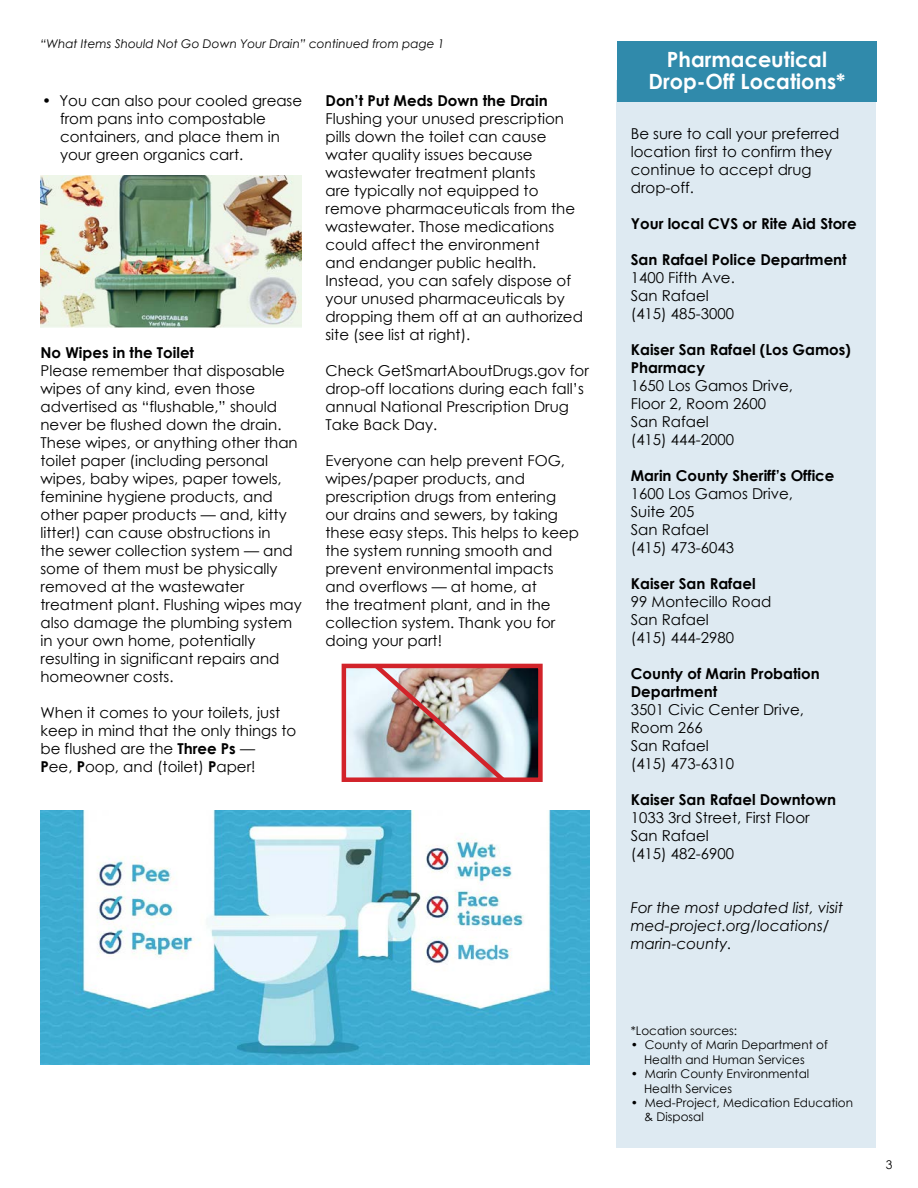
<style>
.page{position:relative;width:918px;height:1188px;background:#fff}
.page>*{position:absolute;margin:0;border:0;box-sizing:border-box;transform-origin:0 0}
.t1{font:700 21px/22.5px "Century Gothic";color:#fff;text-align:center}
.t2{font:15px/18px "Century Gothic";color:#000}
.t3{font:700 15px/18px "Century Gothic";color:#000}
.t4{font:italic 15px/18px "Century Gothic";color:#000}
.t5{font:12px/14.4px "Century Gothic";color:#000}
.t6{font:italic 12px "Century Gothic";color:#000}
.s1{font-weight:700}
</style>
<div class="page">
<div style="left:616px;top:80px;width:260px;height:1068px;background:#deeaf2"></div>
<div style="left:617px;top:41px;width:260px;height:61px;background:#308aab"></div>
<img style="left:40px;top:810px;width:549px;height:255px">
<img style="left:40px;top:175px;width:262px;height:152px">
<img style="left:347px;top:669px;width:191px;height:108px">
<div style="left:342px;top:664px;width:201px;height:118px;border:4px solid #d2232a"></div>
<img style="left:369px;top:663px;width:141px;height:119px">
<p class="t6" style="left:40px;top:37px;width:406px">“What Items Should Not Go Down Your Drain” continued from page 1</p>
<p class="t2" style="left:60px;top:91px;width:244px;text-indent:-18px">• You can also pour cooled grease from pans into compostable containers, and place them in your green organics cart.</p>
<p class="t3" style="left:40px;top:343px;width:155px">No Wipes in the Toilet</p>
<p class="t2" style="left:40px;top:361px;width:263px">Please remember that disposable wipes of any kind, even those advertised as “flushable,” should never be flushed down the drain.<br>These wipes, or anything other than toilet paper (including personal wipes, baby wipes, paper towels, feminine hygiene products, and other paper products — and, kitty litter!) can cause obstructions in<br>the sewer collection system — and some of them must be physically removed at the wastewater treatment plant. Flushing wipes may also damage the plumbing system in your own home, potentially resulting in significant repairs and homeowner costs.</p>
<p class="t2" style="left:40px;top:703px;width:257px">When it comes to your toilets, just keep in mind that the only things to be flushed are the <span class="s1">Three Ps</span> —<br><span class="s1">P</span>ee, <span class="s1">P</span>oop, and (toilet) <span class="s1">P</span>aper!</p>
<p class="t3" style="left:326px;top:91px;width:224px">Don’t Put Meds Down the Drain</p>
<p class="t2" style="left:326px;top:109px;width:259px">Flushing your unused prescription pills down the toilet can cause water quality issues because wastewater treatment plants<br>are typically not equipped to remove pharmaceuticals from the wastewater. Those medications could affect the environment<br>and endanger public health.<br>Instead, you can safely dispose of your unused pharmaceuticals by dropping them off at an authorized site (see list at right).</p>
<p class="t2" style="left:326px;top:361px;width:265px">Check GetSmartAboutDrugs.gov for drop-off locations during each fall’s annual National Prescription Drug<br>Take Back Day.</p>
<p class="t2" style="left:326px;top:451px;width:255px">Everyone can help prevent FOG, wipes/paper products, and prescription drugs from entering our drains and sewers, by taking these easy steps. This helps to keep the system running smooth and prevent environmental impacts and overflows — at home, at<br>the treatment plant, and in the collection system. Thank you for doing your part!</p>
<h1 class="t1" style="left:649px;top:47px;width:198px">Pharmaceutical<br>Drop-Off Locations*</h1>
<p class="t2" style="left:631px;top:124px;width:210px">Be sure to call your preferred location first to confirm they continue to accept drug drop-off.</p>
<p class="t3" style="left:631px;top:214px;width:227px">Your local CVS or Rite Aid Store</p>
<p class="t3" style="left:631px;top:250px;width:218px">San Rafael Police Department</p>
<p class="t2" style="left:631px;top:268px;width:106px">1400 Fifth Ave.<br>San Rafael (415) 485-3000</p>
<p class="t3" style="left:631px;top:340px;width:222px">Kaiser San Rafael (Los Gamos)<br>Pharmacy</p>
<p class="t2" style="left:631px;top:376px;width:164px">1650 Los Gamos Drive,<br>Floor 2, Room 2600<br>San Rafael<br>(415) 444-2000</p>
<p class="t3" style="left:631px;top:466px;width:205px">Marin County Sheriff’s Office</p>
<p class="t2" style="left:631px;top:484px;width:164px">1600 Los Gamos Drive,<br>Suite 205<br>San Rafael<br>(415) 473-6043</p>
<p class="t3" style="left:631px;top:574px;width:126px">Kaiser San Rafael</p>
<p class="t2" style="left:631px;top:592px;width:142px">99 Montecillo Road<br>San Rafael<br>(415) 444-2980</p>
<p class="t3" style="left:631px;top:664px;width:191px">County of Marin Probation<br>Department</p>
<p class="t2" style="left:631px;top:700px;width:175px">3501 Civic Center Drive,<br>Room 266<br>San Rafael<br>(415) 473-6310</p>
<p class="t3" style="left:631px;top:790px;width:207px">Kaiser San Rafael Downtown</p>
<p class="t2" style="left:631px;top:808px;width:180px">1033 3rd Street, First Floor<br>San Rafael<br>(415) 482-6900</p>
<p class="t4" style="left:631px;top:898px;width:214px">For the most updated list, visit med-project.org/locations/ marin-county.</p>
<p class="t5" style="left:631px;top:1023px;width:108px">*Location sources:</p>
<p class="t5" style="left:644px;top:1038px;width:185px;text-indent:-13px">• County of Marin Department of<br>Health and Human Services</p>
<p class="t5" style="left:644px;top:1067px;width:167px;text-indent:-13px">• Marin County Environmental<br>Health Services</p>
<p class="t5" style="left:644px;top:1095px;width:210px;text-indent:-13px">• Med-Project, Medication Education &amp; Disposal</p>
<p class="t5" style="left:886px;top:1157px;width:8px">3</p>
</div>
